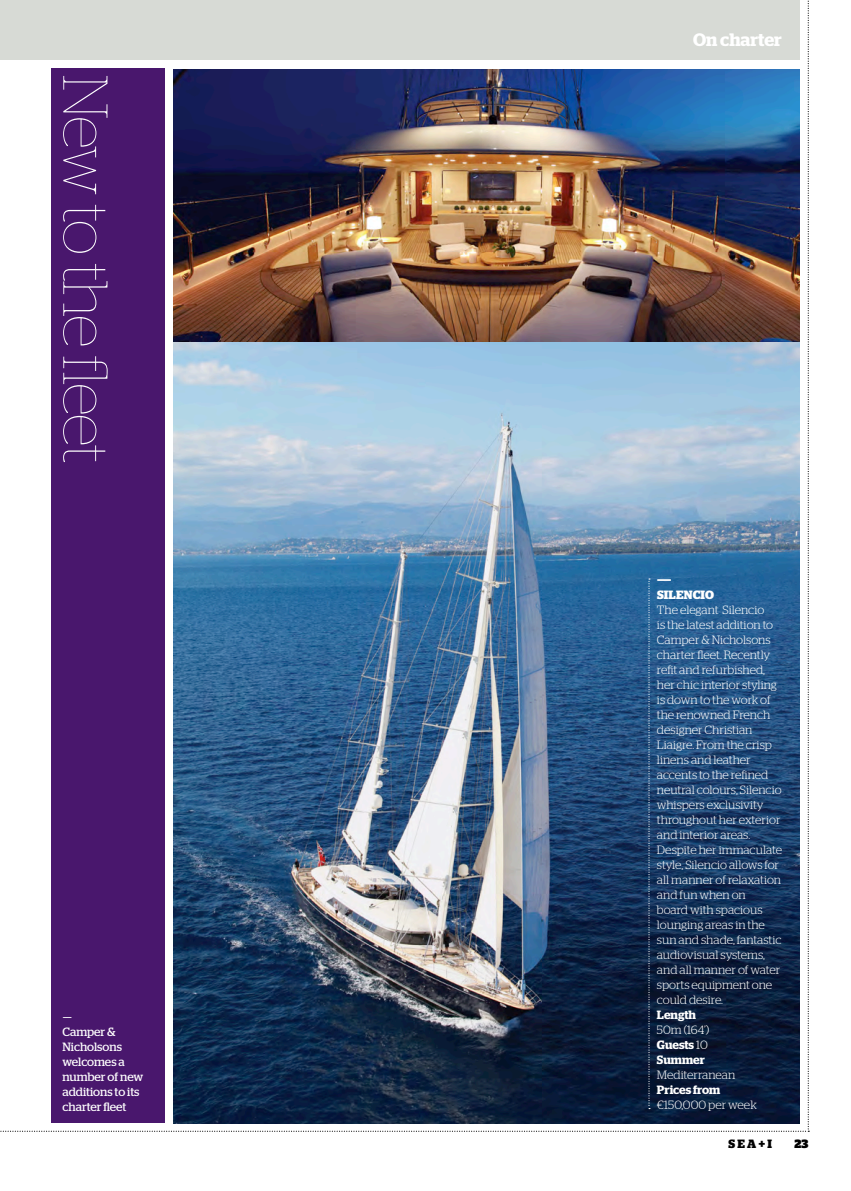
<style>
.page{position:relative;width:851px;height:1191px;background:#fff}
.page>*{position:absolute;margin:0;border:0;box-sizing:border-box;transform-origin:0 0}
.t1{font:100 63px "Stag";letter-spacing:-.03em;color:#fff}
.t2{font:600 18px "Stag";color:#fff}
.Copy{font:300 12px/15px "Stag";color:#fff}
.t3{font:12px/15px "Stag";letter-spacing:-.005em;color:#fff}
.t4{font:700 12px "Stag";letter-spacing:.02em;color:#fff}
.Copy-2{font:600 12px "Stag";color:#fff}
.t5{font:700 12px "Stag";color:#000}
.t6{font:900 12px "Stag";color:#000}
.t7{font:12px "Stag";letter-spacing:-.005em;color:#fff;scale:2 1}
.t8{font:700 12px "Stag";letter-spacing:.02em;color:#fff;scale:3 1}
.s1{font-weight:600}
.s2{font-weight:300}
</style>
<div class="page">
<img style="left:0;top:0;width:809px;height:1131px">
<p class="t1" style="left:120px;top:75px;width:390px;rotate:90deg">New to the fleet</p>
<p class="t7" style="left:62px;top:1010px;width:6px">–</p>
<p class="t3" style="left:62px;top:1024px;width:82px">Camper &amp;<br>Nicholsons welcomes a number of new additions to its charter fleet</p>
<p class="t2" style="left:693px;top:29px;width:90px">On charter</p>
<p class="t8" style="left:657px;top:575px;width:6px">–</p>
<p class="t4" style="left:657px;top:590px;width:59px">SILENCIO</p>
<p class="Copy" style="left:657px;top:602px;width:127px">The elegant Silencio<br>is the latest addition to<br>Camper &amp; Nicholsons charter fleet. Recently refit and refurbished, her chic interior styling is down to the work of the renowned French designer Christian<br>Liaigre. From the crisp linens and leather accents to the refined neutral colours, Silencio whispers exclusivity throughout her exterior and interior areas.<br>Despite her immaculate style, Silencio allows for all manner of relaxation and fun when on<br>board with spacious lounging areas in the sun and shade, fantastic audiovisual systems, and all manner of water sports equipment one could desire.</p>
<p class="Copy" style="left:657px;top:1007px;width:54px"><span class="s1">Length<br></span>50m (164’)</p>
<p class="Copy-2" style="left:657px;top:1037px;width:52px">Guests <span class="s2">10</span></p>
<p class="Copy" style="left:657px;top:1052px;width:80px"><span class="s1">Summer<br></span>Mediterranean</p>
<p class="Copy" style="left:657px;top:1082px;width:101px"><span class="s1">Prices from </span>€150,000 per week</p>
<p class="t5" style="left:728px;top:1139px;width:45px">SEA+I</p>
<p class="t6" style="left:794px;top:1136px;width:15px">23</p>
</div>
